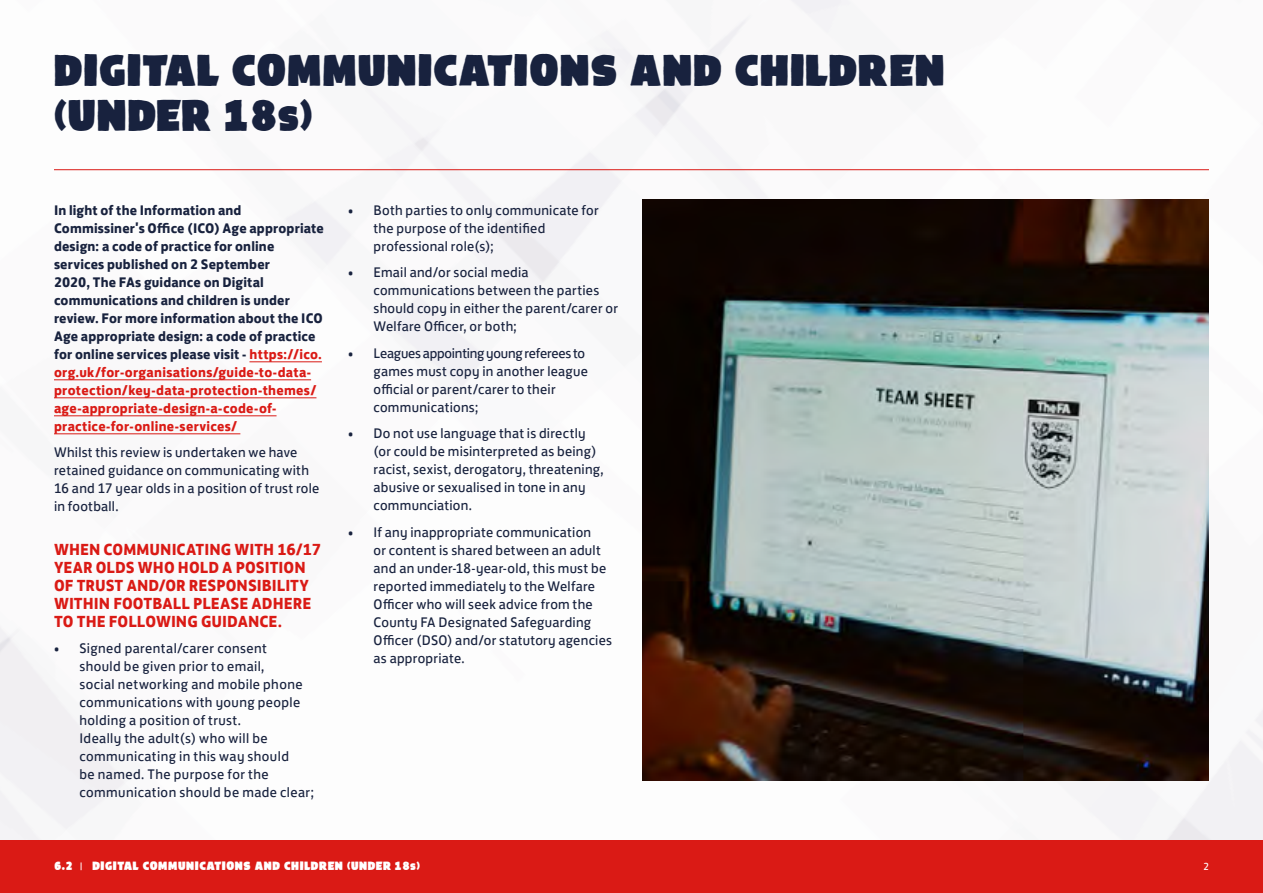
<style>
.page{position:relative;width:1263px;height:893px;background:#fff}
.page>*{position:absolute;margin:0;border:0;box-sizing:border-box;transform-origin:0 0}
.t1{font:39px/45px "FA Brush";color:#18223e}
.t2{font:700 16.5px/18px "FS Jack";letter-spacing:.005em;color:#da1a15}
.t3{font:14.25px/18px "FS Jack";letter-spacing:.02em;color:#18223e}
.t4{font:700 14.25px/18px "FS Jack";letter-spacing:.01em;color:#18223e}
.t5{font:10.5px "FA Brush";letter-spacing:.03em;color:#fff}
.t6{font:10.5px "FS Jack";color:#fff}
.s1{color:#da1a15}
.s2{font-family:"FS Jack"}
</style>
<div class="page">
<img style="left:0;top:0;width:1263px;height:840px">
<hr style="left:249px;top:361px;width:73px;height:1px;background:#da1a15">
<hr style="left:54px;top:379px;width:257px;height:1px;background:#da1a15">
<hr style="left:54px;top:397px;width:262px;height:1px;background:#da1a15">
<hr style="left:54px;top:415px;width:223px;height:1px;background:#da1a15">
<hr style="left:54px;top:433px;width:186px;height:1px;background:#da1a15">
<hr style="left:54px;top:169px;width:1155px;height:1px;background:#da1a15">
<img style="left:642px;top:199px;width:567px;height:581px">
<div style="left:0;top:840px;width:1263px;height:53px;background:#da1a15"></div>
<h1 class="t1" style="left:54px;top:51px;width:893px">DIGITAL COMMUNICATIONS AND CHILDREN (UNDER 18s)</h1>
<p class="t4" style="left:54px;top:200px;width:271px">In light of the Information and Commissiner's Office (ICO) Age appropriate design: a code of practice for online services published on 2 September<br>2020, The FAs guidance on Digital communications and children is under review. For more information about the ICO Age appropriate design: a code of practice for online services please visit - <span class="s1">https://ico. org.uk/for-organisations/guide-to-data&shy;protection/key-data-protection-themes/ age-appropriate-design-a-code-of&shy;practice-for-online-services/</span></p>
<p class="t3" style="left:54px;top:442px;width:267px">Whilst this review is undertaken we have retained guidance on communicating with 16 and 17 year olds in a position of trust role in football.</p>
<p class="t2" style="left:54px;top:539px;width:269px">WHEN COMMUNICATING WITH 16/17<br>YEAR OLDS WHO HOLD A POSITION<br>OF TRUST AND/OR RESPONSIBILITY<br>WITHIN FOOTBALL PLEASE ADHERE<br>TO THE FOLLOWING GUIDANCE.</p>
<p class="t3" style="left:80px;top:638px;width:236px;text-indent:-26px">• Signed parental/carer consent<br>should be given prior to email,<br>social networking and mobile phone communications with young people holding a position of trust.<br>Ideally the adult(s) who will be communicating in this way should<br>be named. The purpose for the communication should be made clear;</p>
<p class="t3" style="left:374px;top:200px;width:227px;text-indent:-26px">• Both parties to only communicate for the purpose of the identified professional role(s);</p>
<p class="t3" style="left:374px;top:262px;width:246px;text-indent:-26px">• Email and/or social media communications between the parties should copy in either the parent/carer or<br>Welfare Officer, or both;</p>
<p class="t3" style="left:374px;top:343px;width:216px;text-indent:-26px">• Leagues appointing young referees to games must copy in another league official or parent/carer to their communications;</p>
<p class="t3" style="left:374px;top:423px;width:231px;text-indent:-26px">• Do not use language that is directly (or could be misinterpreted as being) racist, sexist, derogatory, threatening, abusive or sexualised in tone in any communciation.</p>
<p class="t3" style="left:374px;top:522px;width:240px;text-indent:-26px">• If any inappropriate communication<br>or content is shared between an adult and an under-18-year-old, this must be reported immediately to the Welfare Officer who will seek advice from the County FA Designated Safeguarding Officer (DSO) and/or statutory agencies as appropriate.</p>
<p class="t5" style="left:54px;top:862px;width:368px">6.2 <span class="s2">|</span> DIGITAL COMMUNICATIONS AND CHILDREN (UNDER 18s)</p>
<p class="t6" style="left:1203px;top:858px;width:7px">2</p>
</div>
